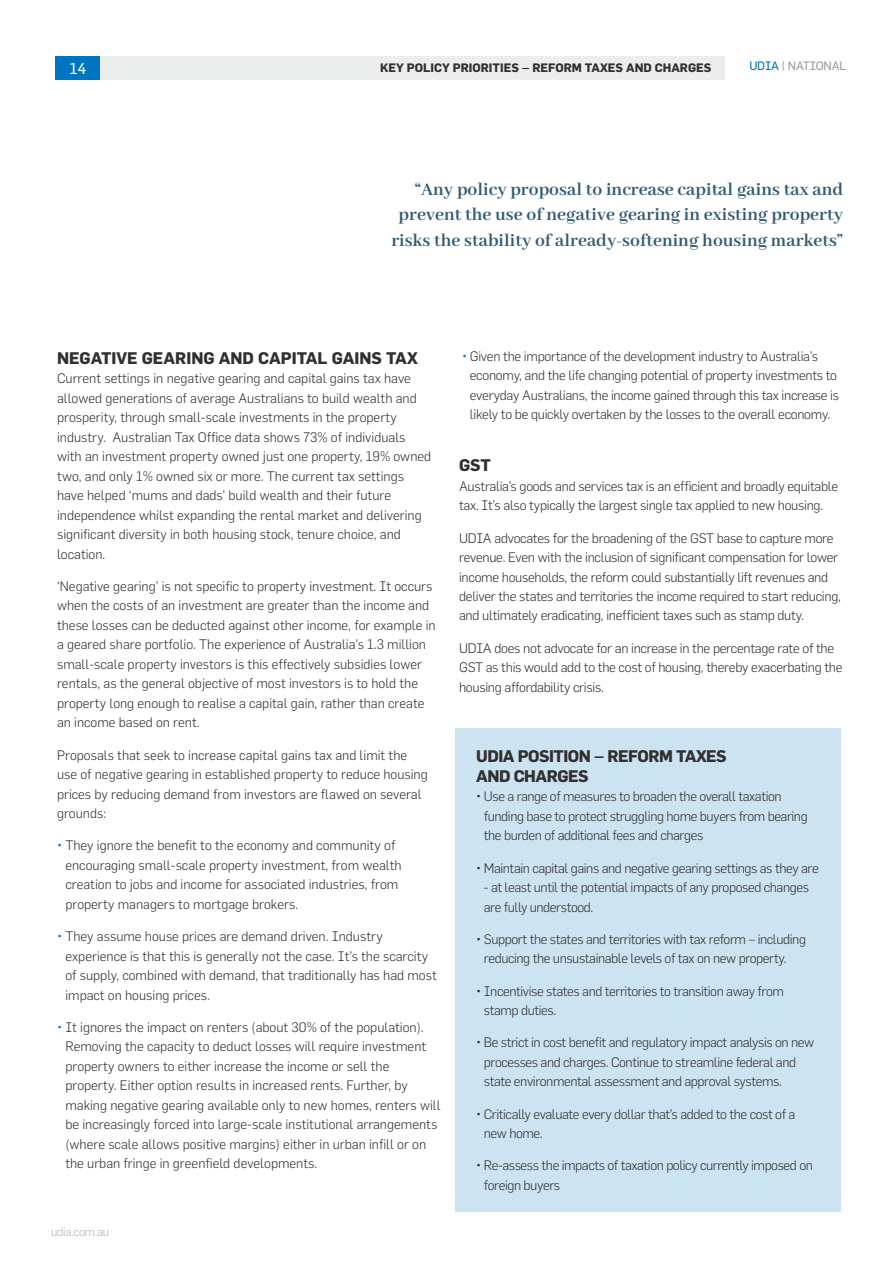
<style>
.page{position:relative;width:893px;height:1263px;background:#fff}
.page>*{position:absolute;margin:0;border:0;box-sizing:border-box;transform-origin:0 0}
.t1{font:700 19.5px/25.5px "Abhaya Libre";color:#325b74;text-align:right}
.t2{font:700 16.5px/19.5px "Flama";letter-spacing:-.03em;color:#32302f}
.t3{font:700 16.5px "Flama";color:#32302f}
.t4{font:15.3px "Flama Basic";color:#fff}
.t5{font:300 13.5px/19.5px "Flama";color:#32302f}
.t6{font:300 13.5px/19.5px "Flama";letter-spacing:-.02em;color:#32302f}
.t7{font:300 13.5px/19.5px "Flama";letter-spacing:-.03em;color:#32302f}
.t8{font:700 12px "Flama";color:#32302f}
.t9{font:12px "Flama Basic";letter-spacing:-.02em;color:#9c9e9f}
.t10{font:300 12px "Flama";letter-spacing:-.02em;color:#b1b3b4}
.s1{color:#0075bf}
</style>
<div class="page">
<div style="left:455px;top:728px;width:385px;height:483px;background:#cce3f2"></div>
<div style="left:100px;top:56px;width:624px;height:24px;background:#eceded"></div>
<div style="left:55px;top:56px;width:45px;height:24px;background:#0075bf"></div>
<p class="t4" style="left:70px;top:59px;width:18px">14</p>
<p class="t8" style="left:380px;top:61px;width:333px">KEY POLICY PRIORITIES – REFORM TAXES AND CHARGES</p>
<p class="t9" style="left:749px;top:58px;width:98px"><span class="s1">UDIA</span> | NATIONAL</p>
<h1 class="t1" style="left:391px;top:177px;width:453px">“Any policy proposal to increase capital gains tax and prevent the use of negative gearing in existing property risks the stability of already-softening housing markets”</h1>
<p class="t3" style="left:57px;top:348px;width:362px">NEGATIVE GEARING AND CAPITAL GAINS TAX</p>
<p class="t5" style="left:57px;top:368px;width:376px">Current settings in negative gearing and capital gains tax have allowed generations of average Australians to build wealth and prosperity, through small-scale investments in the property industry. Australian Tax Office data shows 73% of individuals with an investment property owned just one property, 19% owned two, and only 1% owned six or more. The current tax settings have helped ‘mums and dads’ build wealth and their future independence whilst expanding the rental market and delivering significant diversity in both housing stock, tenure choice, and location.</p>
<p class="t5" style="left:57px;top:576px;width:380px">‘Negative gearing’ is not specific to property investment. It occurs when the costs of an investment are greater than the income and these losses can be deducted against other income, for example in a geared share portfolio. The experience of Australia’s 1.3 million small-scale property investors is this effectively subsidies lower rentals, as the general objective of most investors is to hold the property long enough to realise a capital gain, rather than create an income based on rent.</p>
<p class="t5" style="left:57px;top:745px;width:372px">Proposals that seek to increase capital gains tax and limit the use of negative gearing in established property to reduce housing prices by reducing demand from investors are flawed on several grounds:</p>
<p class="t5" style="left:65px;top:835px;width:338px;text-indent:-8px"><span class="s1">•</span> They ignore the benefit to the economy and community of encouraging small-scale property investment, from wealth creation to jobs and income for associated industries, from property managers to mortgage brokers.</p>
<p class="t5" style="left:65px;top:926px;width:373px;text-indent:-8px"><span class="s1">•</span> They assume house prices are demand driven. Industry experience is that this is generally not the case. It’s the scarcity of supply, combined with demand, that traditionally has had most impact on housing prices.</p>
<p class="t5" style="left:65px;top:1017px;width:377px;text-indent:-8px"><span class="s1">•</span> It ignores the impact on renters (about 30% of the population).<br>Removing the capacity to deduct losses will require investment property owners to either increase the income or sell the property. Either option results in increased rents. Further, by making negative gearing available only to new homes, renters will be increasingly forced into large-scale institutional arrangements (where scale allows positive margins) either in urban infill or on the urban fringe in greenfield developments.</p>
<p class="t10" style="left:51px;top:1224px;width:60px">udia.com.au</p>
<p class="t6" style="left:470px;top:346px;width:371px;text-indent:-8px"><span class="s1">•</span> Given the importance of the development industry to Australia’s economy, and the life changing potential of property investments to everyday Australians, the income gained through this tax increase is likely to be quickly overtaken by the losses to the overall economy.</p>
<p class="t2" style="left:459px;top:455px;width:33px">GST</p>
<p class="t6" style="left:459px;top:476px;width:381px">Australia’s goods and services tax is an efficient and broadly equitable tax. It’s also typically the largest single tax applied to new housing.</p>
<p class="t6" style="left:459px;top:528px;width:383px">UDIA advocates for the broadening of the GST base to capture more revenue. Even with the inclusion of significant compensation for lower income households, the reform could substantially lift revenues and deliver the states and territories the income required to start reducing, and ultimately eradicating, inefficient taxes such as stamp duty.</p>
<p class="t6" style="left:459px;top:638px;width:385px">UDIA does not advocate for an increase in the percentage rate of the<br>GST as this would add to the cost of housing, thereby exacerbating the housing affordability crisis.</p>
<p class="t2" style="left:476px;top:746px;width:252px">UDIA POSITION – REFORM TAXES<br>AND CHARGES</p>
<p class="t7" style="left:484px;top:787px;width:325px;text-indent:-8px">• Use a range of measures to broaden the overall taxation funding base to protect struggling home buyers from bearing the burden of additional fees and charges</p>
<p class="t7" style="left:476px;top:858px;width:344px">• Maintain capital gains and negative gearing settings as they are</p>
<p class="t7" style="left:484px;top:877px;width:327px">- at least until the potential impacts of any proposed changes are fully understood.</p>
<p class="t7" style="left:484px;top:929px;width:324px;text-indent:-8px">• Support the states and territories with tax reform – including reducing the unsustainable levels of tax on new property.</p>
<p class="t7" style="left:484px;top:981px;width:302px;text-indent:-8px">• Incentivise states and territories to transition away from stamp duties.</p>
<p class="t7" style="left:484px;top:1033px;width:332px;text-indent:-8px">• Be strict in cost benefit and regulatory impact analysis on new processes and charges. Continue to streamline federal and state environmental assessment and approval systems.</p>
<p class="t7" style="left:484px;top:1104px;width:313px;text-indent:-8px">• Critically evaluate every dollar that’s added to the cost of a new home.</p>
<p class="t7" style="left:484px;top:1156px;width:331px;text-indent:-8px">• Re-assess the impacts of taxation policy currently imposed on foreign buyers</p>
</div>
